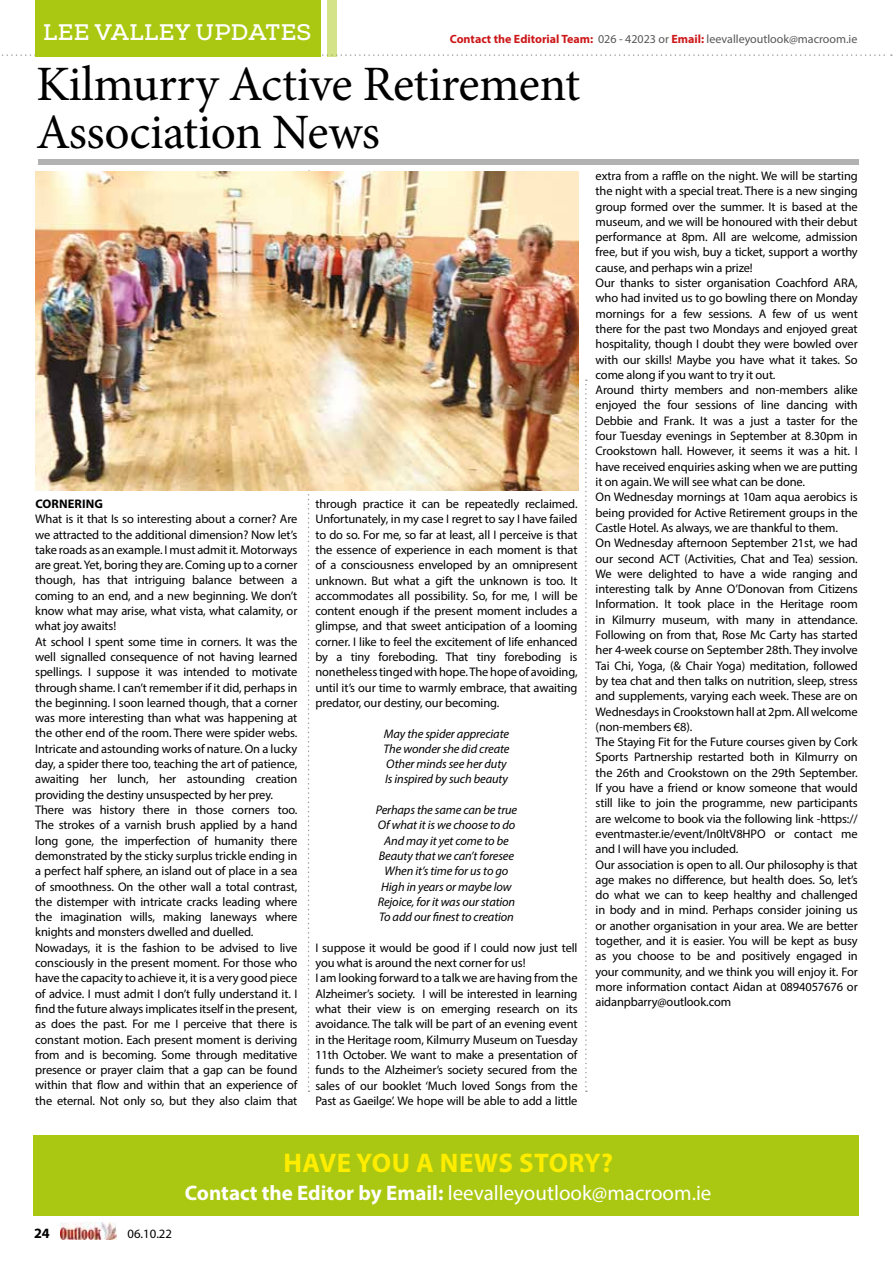
<style>
.page{position:relative;width:893px;height:1263px;background:#fff}
.page>*{position:absolute;margin:0;border:0;box-sizing:border-box;transform-origin:0 0}
.t1{font:49.5px/48.6px "Minion Pro";letter-spacing:-.01em;color:#000}
.t2{font:700 27px "Myriad Pro";letter-spacing:.02em;color:#ffed00}
.t3{font:22.5px "Nexa Slab Bold FREE";letter-spacing:.015em;color:#fff}
.t4{font:21px "Myriad Pro";color:#fff}
.t5{font:700 14.25px "Myriad Pro";color:#000}
.t6{font:12.75px "Myriad Pro";color:#000}
.t7{font:12.45px/15.3px "Myriad Pro";letter-spacing:-.01em;color:#000}
.t8{font:italic 12.45px/15.3px "Myriad Pro";letter-spacing:-.01em;color:#000}
.t9{font:700 12.45px "Myriad Pro";letter-spacing:.01em;color:#000}
.t10{font:12px "Myriad Pro";color:#575756}
.s1{font-weight:700;color:#cd1719}
.s2{font-weight:700}
</style>
<div class="page">
<img style="left:60px;top:1223px;width:57px;height:17px">
<div style="left:34px;top:1135px;width:825px;height:80px;background:#aac811"></div>
<svg style="left:2px;top:54px;width:890px;height:2px"></svg>
<div style="left:35px;top:0;width:285px;height:57px;background:#aac811"></div>
<div style="left:327px;top:0;width:10px;height:57px;background:#d4e388"></div>
<div style="left:39px;top:159px;width:820px;height:6px;background:#b3b2b2"></div>
<svg style="left:585px;top:379px;width:2px;height:713px"></svg>
<svg style="left:308px;top:170px;width:2px;height:922px"></svg>
<img style="left:35px;top:172px;width:544px;height:318px">
<h3 class="t3" style="left:43px;top:19px;width:270px">LEE VALLEY UPDATES</h3>
<p class="t10" style="left:450px;top:32px;width:409px"><span class="s1">Contact the Editorial Team:</span> 026 - 42023 or <span class="s1">Email:</span> leevalleyoutlook@macroom.ie</p>
<h1 class="t1" style="left:36px;top:60px;width:546px">Kilmurry Active Retirement<br>Association News</h1>
<p class="t9" style="left:35px;top:496px;width:69px">CORNERING</p>
<p class="t7" style="left:35px;top:511px;width:264px">What is it that Is so interesting about a corner? Are we attracted to the additional dimension? Now let’s take roads as an example. I must admit it. Motorways are great. Yet, boring they are. Coming up to a corner though, has that intriguing balance between a coming to an end, and a new beginning. We don’t know what may arise, what vista, what calamity, or what joy awaits!<br>At school I spent some time in corners. It was the well signalled consequence of not having learned spellings. I suppose it was intended to motivate through shame. I can’t remember if it did, perhaps in the beginning. I soon learned though, that a corner was more interesting than what was happening at the other end of the room. There were spider webs.<br>Intricate and astounding works of nature. On a lucky day, a spider there too, teaching the art of patience, awaiting her lunch, her astounding creation providing the destiny unsuspected by her prey.<br>There was history there in those corners too.<br>The strokes of a varnish brush applied by a hand long gone, the imperfection of humanity there demonstrated by the sticky surplus trickle ending in a perfect half sphere, an island out of place in a sea of smoothness. On the other wall a total contrast, the distemper with intricate cracks leading where the imagination wills, making laneways where knights and monsters dwelled and duelled.<br>Nowadays, it is the fashion to be advised to live consciously in the present moment. For those who have the capacity to achieve it, it is a very good piece of advice. I must admit I don’t fully understand it. I find the future always implicates itself in the present, as does the past. For me I perceive that there is constant motion. Each present moment is deriving from and is becoming. Some through meditative presence or prayer claim that a gap can be found within that flow and within that an experience of the eternal. Not only so, but they also claim that</p>
<p class="t7" style="left:315px;top:496px;width:264px;text-align:justify">through practice it can be repeatedly reclaimed.<br>Unfortunately, in my case I regret to say I have failed to do so. For me, so far at least, all I perceive is that the essence of experience in each moment is that of a consciousness enveloped by an omnipresent unknown. But what a gift the unknown is too. It accommodates all possibility. So, for me, I will be content enough if the present moment includes a glimpse, and that sweet anticipation of a looming corner. I like to feel the excitement of life enhanced by a tiny foreboding. That tiny foreboding is nonetheless tinged with hope. The hope of avoiding, until it’s our time to warmly embrace, that awaiting predator, our destiny, our becoming.</p>
<p class="t8" style="left:384px;top:725px;width:127px">May the spider appreciate<br>The wonder she did create<br>Other minds see her duty<br>Is inspired by such beauty</p>
<p class="t8" style="left:376px;top:802px;width:143px;text-align:center">Perhaps the same can be true<br>Of what it is we choose to do<br>And may it yet come to be<br>Beauty that we can’t foresee<br>When it’s time for us to go<br>High in years or maybe low<br>Rejoice, for it was our station<br>To add our finest to creation</p>
<p class="t7" style="left:315px;top:940px;width:264px">I suppose it would be good if I could now just tell you what is around the next corner for us!<br>I am looking forward to a talk we are having from the Alzheimer’s society. I will be interested in learning what their view is on emerging research on its avoidance. The talk will be part of an evening event in the Heritage room, Kilmurry Museum on Tuesday 11th October. We want to make a presentation of funds to the Alzheimer’s society secured from the sales of our booklet ‘Much loved Songs from the Past as Gaeilge’. We hope will be able to add a little</p>
<p class="t7" style="left:596px;top:168px;width:264px">extra from a raffle on the night. We will be starting the night with a special treat. There is a new singing group formed over the summer. It is based at the museum, and we will be honoured with their debut performance at 8pm. All are welcome, admission free, but if you wish, buy a ticket, support a worthy cause, and perhaps win a prize!<br>Our thanks to sister organisation Coachford ARA, who had invited us to go bowling there on Monday mornings for a few sessions. A few of us went there for the past two Mondays and enjoyed great hospitality, though I doubt they were bowled over with our skills! Maybe you have what it takes. So come along if you want to try it out.<br>Around thirty members and non-members alike enjoyed the four sessions of line dancing with Debbie and Frank. It was a just a taster for the four Tuesday evenings in September at 8.30pm in Crookstown hall. However, it seems it was a hit. I have received enquiries asking when we are putting it on again. We will see what can be done.<br>On Wednesday mornings at 10am aqua aerobics is being provided for Active Retirement groups in the Castle Hotel. As always, we are thankful to them.<br>On Wednesday afternoon September 21st, we had our second ACT (Activities, Chat and Tea) session.<br>We were delighted to have a wide ranging and interesting talk by Anne O’Donovan from Citizens Information. It took place in the Heritage room in Kilmurry museum, with many in attendance.<br>Following on from that, Rose Mc Carty has started her 4-week course on September 28th. They involve Tai Chi, Yoga, (&amp; Chair Yoga) meditation, followed by tea chat and then talks on nutrition, sleep, stress and supplements, varying each week. These are on Wednesdays in Crookstown hall at 2pm. All welcome (non-members €8).<br>The Staying Fit for the Future courses given by Cork Sports Partnership restarted both in Kilmurry on the 26th and Crookstown on the 29th September.<br>If you have a friend or know someone that would still like to join the programme, new participants are welcome to book via the following link -https:// eventmaster.ie/event/ln0ltV8HPO or contact me and I will have you included.<br>Our association is open to all. Our philosophy is that age makes no difference, but health does. So, let’s do what we can to keep healthy and challenged in body and in mind. Perhaps consider joining us or another organisation in your area. We are better together, and it is easier. You will be kept as busy as you choose to be and positively engaged in your community, and we think you will enjoy it. For more information contact Aidan at 0894057676 or aidanpbarry@outlook.com</p>
<p class="t5" style="left:34px;top:1224px;width:17px">24</p>
<p class="t6" style="left:128px;top:1226px;width:46px">06.10.22</p>
<h2 class="t2" style="left:283px;top:1145px;width:331px">HAVE YOU A NEWS STORY?</h2>
<h3 class="t4" style="left:185px;top:1180px;width:528px"><span class="s2">Contact the Editor by Email:</span> leevalleyoutlook@macroom.ie</h3>
</div>
